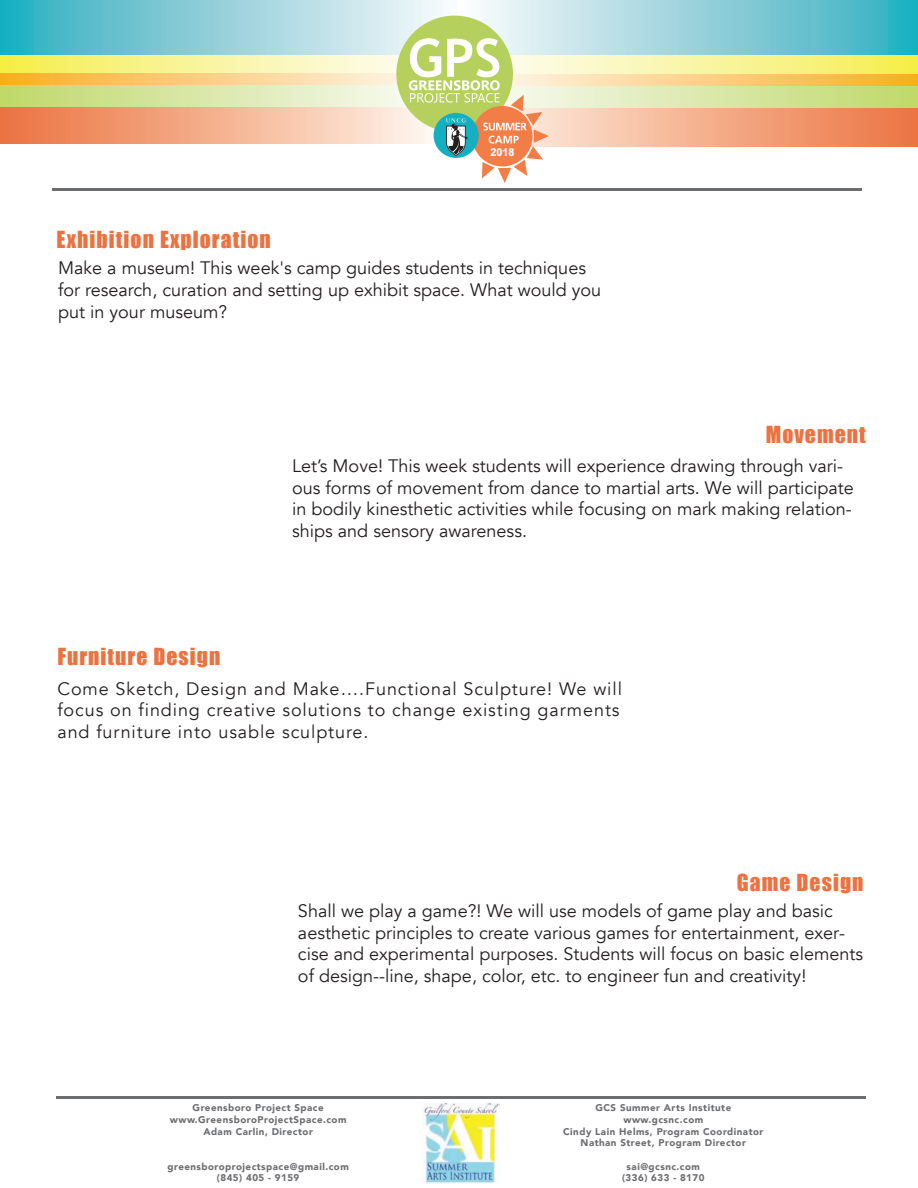
<style>
.page{position:relative;width:918px;height:1188px;background:#fff}
.page>*{position:absolute;margin:0;border:0;box-sizing:border-box;transform-origin:0 0}
.t1{font:21.6px "Impact";letter-spacing:.05em;color:#eb7341}
.t2{font:18px/21.6px "Avenir";color:#231f20}
.t3{font:18px/21.6px "Avenir";letter-spacing:.05em;color:#231f20}
.t4{font:900 10.8px "Arial";color:#f2f3f4;scale:.83 1}
.t5{font:900 9.75px/11.7px "Avenir";letter-spacing:.05em;color:#6c6d70;text-align:center}
</style>
<div class="page">
<hr style="left:56px;top:1096px;width:810px;height:3px;background:#6c6d70">
<img style="left:422px;top:1104px;width:78px;height:80px">
<svg style="left:0;top:0;width:458px;height:55px;background:#8fd0da"></svg>
<svg style="left:0;top:55px;width:399px;height:18px;background:#f8f49c"></svg>
<svg style="left:0;top:73px;width:397px;height:12px;background:#fdce80"></svg>
<div style="left:0;top:85px;width:444px;height:23px;background:linear-gradient(to right,#bfd868,#fbfcfa)"></div>
<div style="left:0;top:107px;width:445px;height:37px;background:linear-gradient(to right,#eb713c,#fff8ed)"></div>
<svg style="left:458px;top:0;width:460px;height:56px;background:#92d1d9"></svg>
<svg style="left:549px;top:56px;width:369px;height:18px;background:#f8f496"></svg>
<svg style="left:549px;top:74px;width:369px;height:12px;background:#fdcb79"></svg>
<svg style="left:549px;top:86px;width:369px;height:23px;background:#d8e3a2"></svg>
<svg style="left:549px;top:109px;width:369px;height:37px;background:#f3a885"></svg>
<div style="left:396px;top:16px;width:117px;height:116px;background:#b6d05e;border-radius:50%"></div>
<svg style="left:409px;top:38px;width:140px;height:145px"></svg>
<hr style="left:52px;top:188px;width:810px;height:3px;background:#6c6d70">
<div style="left:488px;top:146px;width:29px;height:14px;background:#f37d46;border-radius:50%"></div>
<div style="left:515px;top:148px;width:5px;height:10px;background:#f37d46"></div>
<p class="t1" style="left:57px;top:226px;width:216px">Exhibition Exploration</p>
<p class="t4" style="left:491px;top:145px;width:30px">2018</p>
<p class="t2" style="left:58px;top:258px;width:545px">Make a museum! This week's camp guides students in techniques for research, curation and setting up exhibit space. What would you put in your museum?</p>
<p class="t1" style="left:766px;top:422px;width:102px">Movement</p>
<p class="t2" style="left:292px;top:456px;width:563px">Let’s Move! This week students will experience drawing through vari&shy;ous forms of movement from dance to martial arts. We will participate in bodily kinesthetic activities while focusing on mark making relation&shy;ships and sensory awareness.</p>
<p class="t1" style="left:57px;top:643px;width:165px">Furniture Design</p>
<p class="t3" style="left:57px;top:678px;width:566px">Come Sketch, Design and Make….Functional Sculpture! We will focus on finding creative solutions to change existing garments and furniture into usable sculpture.</p>
<p class="t1" style="left:737px;top:869px;width:128px">Game Design</p>
<p class="t2" style="left:298px;top:900px;width:567px">Shall we play a game?! We will use models of game play and basic aesthetic principles to create various games for entertainment, exer&shy;cise and experimental purposes. Students will focus on basic elements of design--line, shape, color, etc. to engineer fun and creativity!</p>
<p class="t5" style="left:170px;top:1102px;width:178px">Greensboro Project Space www.GreensboroProjectSpace.com<br>Adam Carlin, Director</p>
<p class="t5" style="left:168px;top:1161px;width:183px">greensboroprojectspace@gmail.com (845) 405 - 9159</p>
<p class="t5" style="left:563px;top:1102px;width:202px">GCS Summer Arts Institute www.gcsnc.com<br>Cindy Lain Helms, Program Coordinator<br>Nathan Street, Program Director</p>
<p class="t5" style="left:622px;top:1161px;width:84px">sai@gcsnc.com (336) 633 - 8170</p>
</div>
